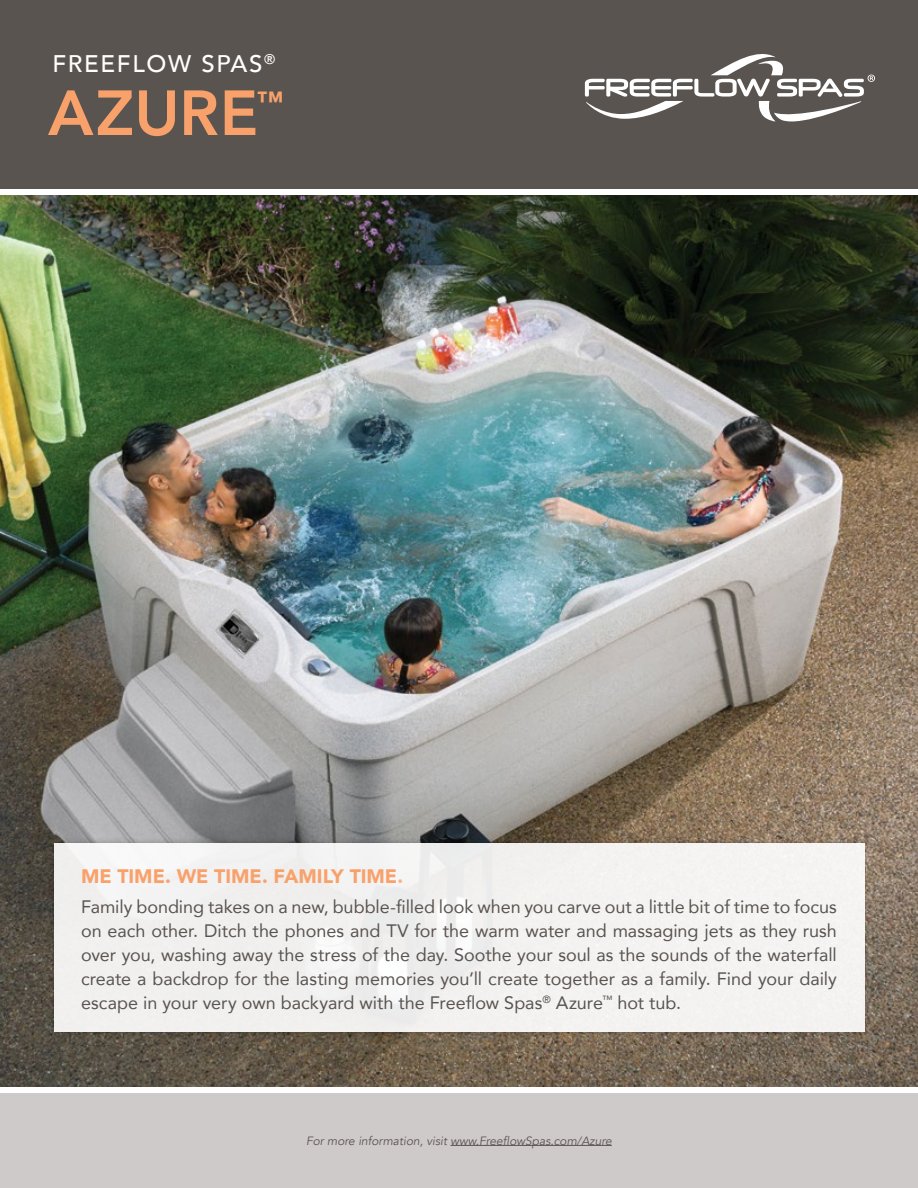
<style>
.page{position:relative;width:918px;height:1188px;background:#fff}
.page>*{position:absolute;margin:0;border:0;box-sizing:border-box;transform-origin:0 0}
.t1{font:800 63px "Avenir";letter-spacing:.005em;color:#f9a16b}
.t2{font:800 26.25px "Avenir";color:#f9a16b}
.t3{font:500 24px "Avenir";letter-spacing:.07em;color:#fff}
.t4{font:900 19.5px "Avenir";color:#f9a16b}
.t5{font:18px/24px "Avenir";color:#5a5450;text-align:justify}
.t6{font:italic 12px "Avenir";color:#5a5450}
.s1{color:#fab283}
</style>
<div class="page">
<div style="left:0;top:1093px;width:918px;height:95px;background:#cecac9"></div>
<div style="left:0;top:0;width:918px;height:189px;background:#5a5450"></div>
<img style="left:0;top:196px;width:918px;height:891px">
<div style="left:48px;top:837px;width:822px;height:201px;background:#000;opacity:.25"></div>
<div style="left:54px;top:843px;width:810px;height:189px;background:#f3f2f0"></div>
<svg style="left:585px;top:54px;width:290px;height:68px"></svg>
<hr style="left:451px;top:1145px;width:161px;height:1px;background:#5a5450">
<h3 class="t3" style="left:52px;top:50px;width:224px">FREEFLOW SPAS<sup>®</sup></h3>
<h1 class="t1" style="left:48px;top:87px;width:212px">AZURE</h1>
<h2 class="t2" style="left:257px;top:89px;width:28px">™</h2>
<p class="t4" style="left:81px;top:864px;width:324px">ME TIME. WE TIME. FAMILY TIME<span class="s1">.</span></p>
<p class="t5" style="left:81px;top:894px;width:757px">Family bonding takes on a new, bubble-filled look when you carve out a little bit of time to focus on each other. Ditch the phones and TV for the warm water and massaging jets as they rush over you, washing away the stress of the day. Soothe your soul as the sounds of the waterfall create a backdrop for the lasting memories you’ll create together as a family. Find your daily escape in your very own backyard with the Freeflow Spas<sup>®</sup> Azure<sup>™</sup> hot tub.</p>
<p class="t6" style="left:306px;top:1135px;width:307px">For more information, visit www.FreeflowSpas.com/Azure</p>
</div>
